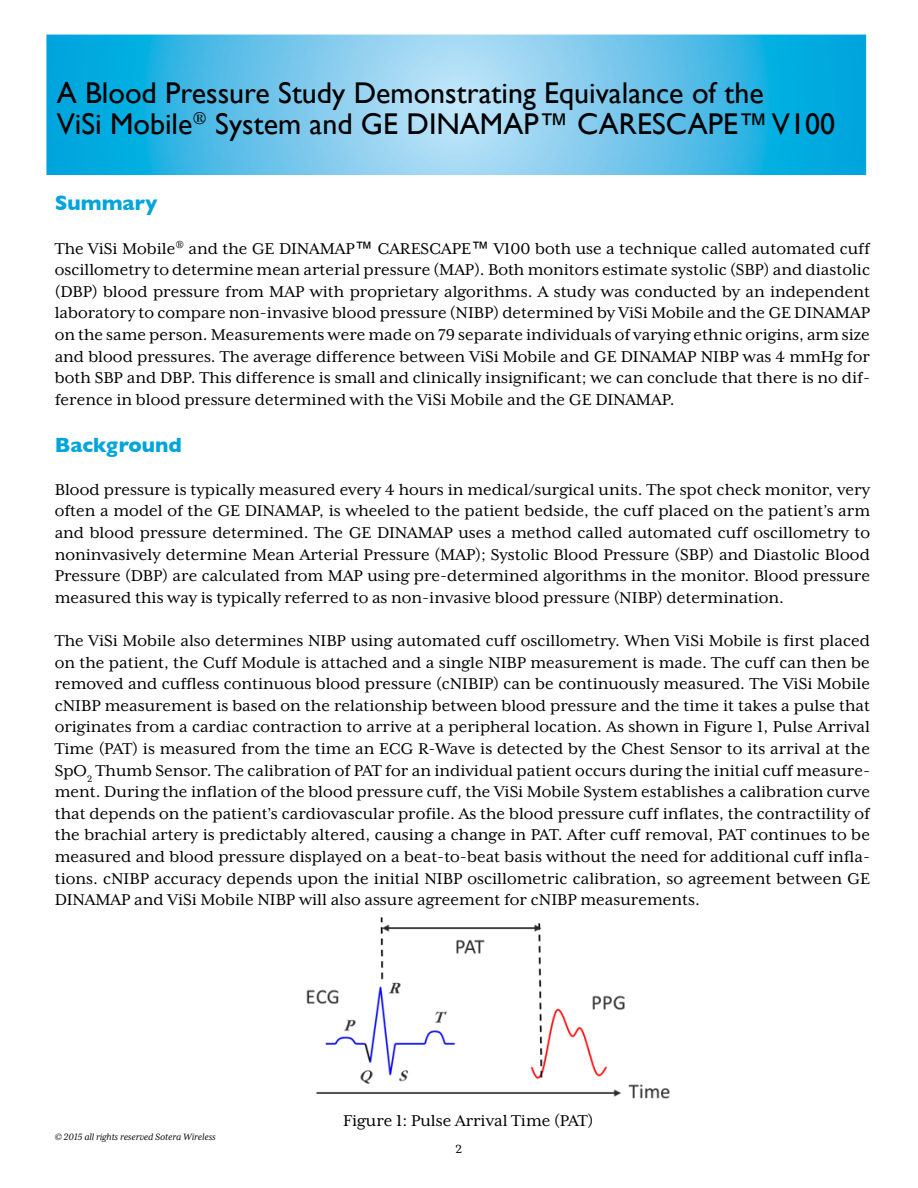
<style>
.page{position:relative;width:918px;height:1188px;background:#fff}
.page>*{position:absolute;margin:0;border:0;box-sizing:border-box;transform-origin:0 0}
.t1{font:30px/31.5px "Gill Sans";color:#000}
.t2{font:700 21px "Gill Sans";color:#00a4dc}
.t3{font:18px/21.6px "Mrs Eaves XL Serif OT";color:#000;text-align:justify}
.t4{font:13.5px "Mrs Eaves XL Serif OT";color:#000}
.t5{font:italic 10.5px "Mrs Eaves XL Serif OT";color:#000}
.s1{font-family:"Gill Sans"}
</style>
<div class="page">
<svg style="left:49px;top:38px;width:814px;height:134px;background:#5ac1e9"></svg>
<img style="left:306px;top:917px;width:364px;height:182px">
<h1 class="t1" style="left:57px;top:78px;width:780px">A Blood Pressure Study Demonstrating Equivalance of the<br>ViSi Mobile<sup>®</sup> System and GE DINAMAP™ CARESCAPE™ V100</h1>
<p class="t2" style="left:55px;top:191px;width:104px">Summary</p>
<p class="t3" style="left:55px;top:237px;width:817px">The ViSi Mobile<sup>®</sup> and the GE DINAMAP<span class="s1">™</span> CARESCAPE<span class="s1">™</span> V100 both use a technique called automated cuff oscillometry to determine mean arterial pressure (MAP). Both monitors estimate systolic (SBP) and diastolic (DBP) blood pressure from MAP with proprietary algorithms. A study was conducted by an independent laboratory to compare non-invasive blood pressure (NIBP) determined by ViSi Mobile and the GE DINAMAP on the same person. Measurements were made on 79 separate individuals of varying ethnic origins, arm size and blood pressures. The average difference between ViSi Mobile and GE DINAMAP NIBP was 4 mmHg for both SBP and DBP. This difference is small and clinically insignificant; we can conclude that there is no dif&shy;ference in blood pressure determined with the ViSi Mobile and the GE DINAMAP.</p>
<p class="t2" style="left:55px;top:432px;width:129px">Background</p>
<p class="t3" style="left:55px;top:479px;width:817px">Blood pressure is typically measured every 4 hours in medical/surgical units. The spot check monitor, very often a model of the GE DINAMAP, is wheeled to the patient bedside, the cuff placed on the patient’s arm and blood pressure determined. The GE DINAMAP uses a method called automated cuff oscillometry to noninvasively determine Mean Arterial Pressure (MAP); Systolic Blood Pressure (SBP) and Diastolic Blood Pressure (DBP) are calculated from MAP using pre-determined algorithms in the monitor. Blood pressure measured this way is typically referred to as non-invasive blood pressure (NIBP) determination.</p>
<p class="t3" style="left:55px;top:630px;width:817px">The ViSi Mobile also determines NIBP using automated cuff oscillometry. When ViSi Mobile is first placed on the patient, the Cuff Module is attached and a single NIBP measurement is made. The cuff can then be removed and cuffless continuous blood pressure (cNIBIP) can be continuously measured. The ViSi Mobile cNIBP measurement is based on the relationship between blood pressure and the time it takes a pulse that originates from a cardiac contraction to arrive at a peripheral location. As shown in Figure 1, Pulse Arrival Time (PAT) is measured from the time an ECG R-Wave is detected by the Chest Sensor to its arrival at the SpO<sub>2</sub> Thumb Sensor. The calibration of PAT for an individual patient occurs during the initial cuff measure&shy;ment. During the inflation of the blood pressure cuff, the ViSi Mobile System establishes a calibration curve that depends on the patient’s cardiovascular profile. As the blood pressure cuff inflates, the contractility of the brachial artery is predictably altered, causing a change in PAT. After cuff removal, PAT continues to be measured and blood pressure displayed on a beat-to-beat basis without the need for additional cuff infla&shy;tions. cNIBP accuracy depends upon the initial NIBP oscillometric calibration, so agreement between GE DINAMAP and ViSi Mobile NIBP will also assure agreement for cNIBP measurements.</p>
<p class="t5" style="left:55px;top:1131px;width:162px">© 2015 all rights reserved Sotera Wireless</p>
<p class="t3" style="left:343px;top:1110px;width:252px">Figure 1: Pulse Arrival Time (PAT)</p>
<p class="t4" style="left:456px;top:1142px;width:8px">2</p>
</div>
